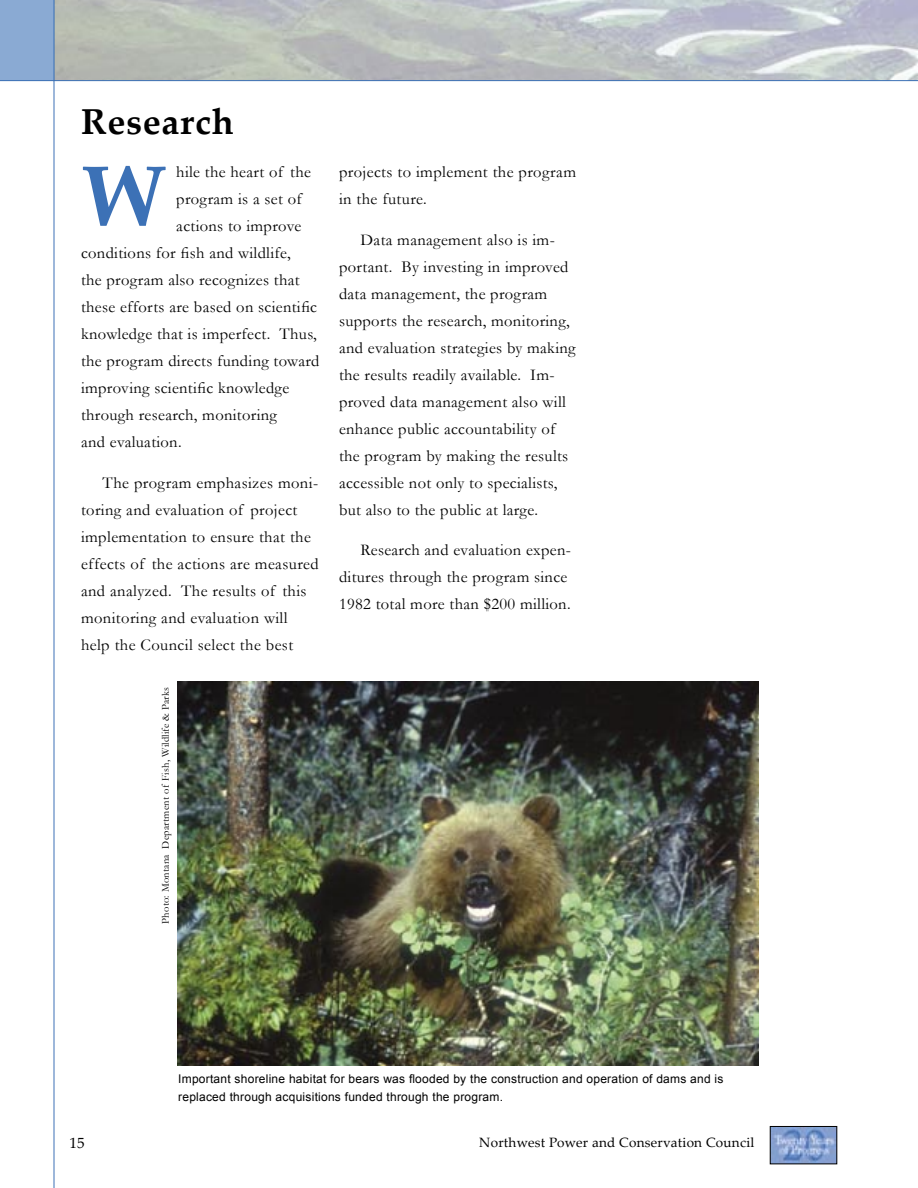
<style>
.page{position:relative;width:918px;height:1188px;background:#fff}
.page>*{position:absolute;margin:0;border:0;box-sizing:border-box;transform-origin:0 0}
.body{font:700 85.05px "Palatino Linotype";color:#3c71b6}
.header_1{font:700 36px "Palatino Linotype";letter-spacing:.02em;color:#000}
.body-2{font:16.5px/27px "Garamond";letter-spacing:.02em;color:#000}
.t1{font:15px "Palatino Linotype";color:#000}
.t2{font:13.5px "Palatino Linotype";letter-spacing:.02em;color:#000}
.t3{font:12px/18px "Arial";letter-spacing:.02em;color:#000}
.header_1-2{font:10.5px "Garamond";letter-spacing:.02em;color:#000}
</style>
<div class="page">
<svg style="left:55px;top:0;width:862px;height:81px;background:#bcc1c2"></svg>
<img style="left:772px;top:1128px;width:63px;height:34px">
<div style="left:770px;top:1126px;width:67px;height:38px;border:1px solid #000"></div>
<div style="left:0;top:0;width:54px;height:81px;background:#8aaad3"></div>
<hr style="left:0;top:80px;width:54px;height:1px;background:#3c71b6">
<hr style="left:54px;top:0;width:1px;height:1188px;background:#3c71b6">
<svg style="left:917px;top:0;width:1px;height:81px"></svg>
<img style="left:177px;top:681px;width:582px;height:385px">
<p class="header_1" style="left:81px;top:97px;width:154px">Research</p>
<p class="body" style="left:81px;top:136px;width:87px">W</p>
<p class="body-2" style="left:176px;top:158px;width:136px">hile the heart of the</p>
<p class="body-2" style="left:176px;top:185px;width:127px">program is a set of</p>
<p class="body-2" style="left:176px;top:212px;width:127px">actions to improve</p>
<p class="body-2" style="left:81px;top:239px;width:211px">conditions for fish and wildlife,</p>
<p class="body-2" style="left:81px;top:266px;width:220px">the program also recognizes that</p>
<p class="body-2" style="left:81px;top:293px;width:238px">these efforts are based on scientific</p>
<p class="body-2" style="left:81px;top:320px;width:237px">knowledge that is imperfect. Thus,</p>
<p class="body-2" style="left:81px;top:347px;width:240px">the program directs funding toward</p>
<p class="body-2" style="left:81px;top:374px;width:210px">improving scientific knowledge</p>
<p class="body-2" style="left:81px;top:401px;width:197px">through research, monitoring</p>
<p class="body-2" style="left:81px;top:428px;width:102px">and evaluation.</p>
<p class="body-2" style="left:81px;top:469px;width:239px;text-indent:22px">The program emphasizes moni&shy;toring and evaluation of project implementation to ensure that the effects of the actions are measured and analyzed. The results of this monitoring and evaluation will help the Council select the best</p>
<p class="header_1-2" style="left:159px;top:924px;width:238px;rotate:-90deg">Photo: Montana Department of Fish, Wildlife &amp; Parks</p>
<p class="body-2" style="left:339px;top:158px;width:239px">projects to implement the program in the future.</p>
<p class="body-2" style="left:339px;top:226px;width:238px;text-indent:22px">Data management also is im&shy;portant. By investing in improved data management, the program supports the research, monitoring, and evaluation strategies by making the results readily available. Im&shy;proved data management also will enhance public accountability of the program by making the results accessible not only to specialists, but also to the public at large.</p>
<p class="body-2" style="left:339px;top:536px;width:234px;text-indent:22px">Research and evaluation expen&shy;ditures through the program since<br>1982 total more than $200 million.</p>
<p class="t3" style="left:178px;top:1070px;width:547px">Important shoreline habitat for bears was flooded by the construction and operation of dams and is replaced through acquisitions funded through the program.</p>
<p class="t1" style="left:69px;top:1132px;width:17px">15</p>
<p class="t2" style="left:479px;top:1133px;width:277px">Northwest Power and Conservation Council</p>
</div>
